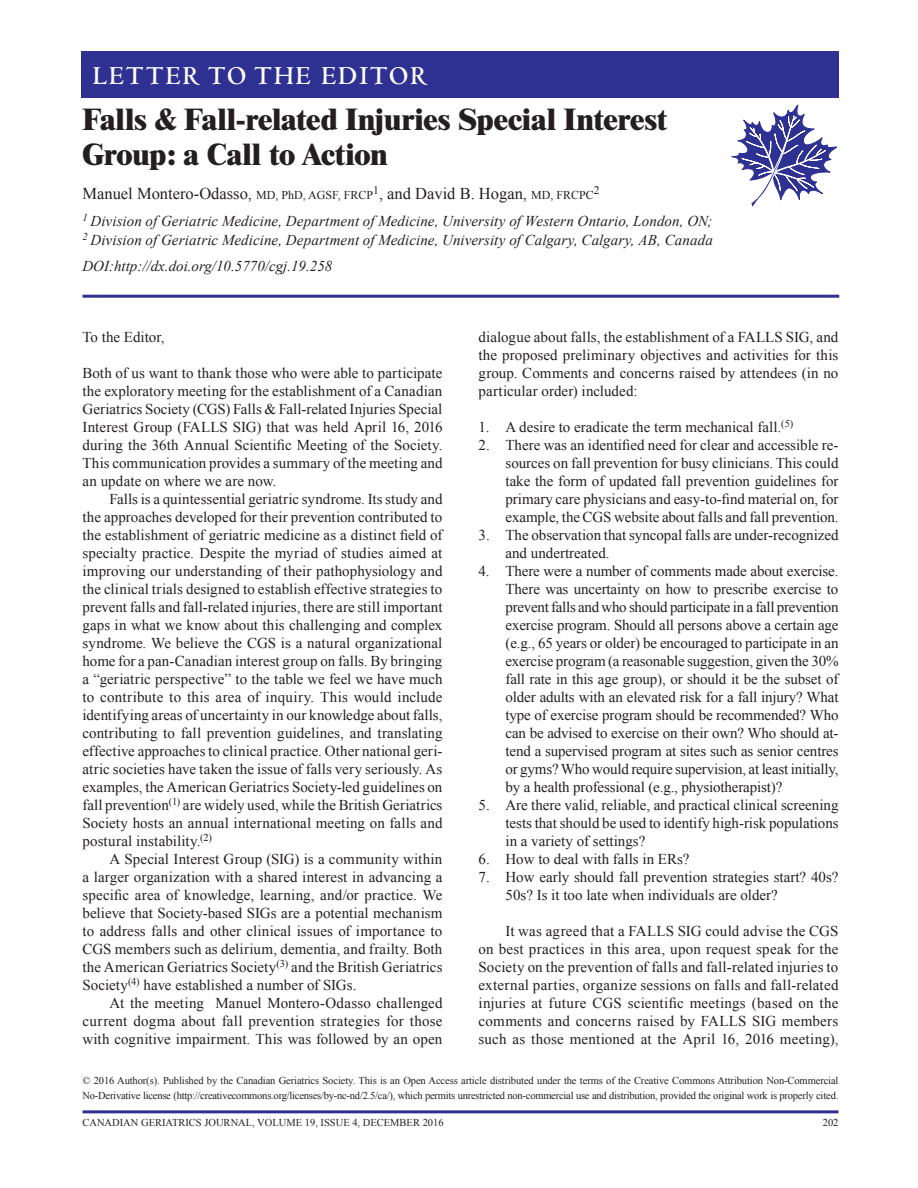
<style>
.page{position:relative;width:918px;height:1188px;background:#fff}
.page>*{position:absolute;margin:0;border:0;box-sizing:border-box;transform-origin:0 0}
.t1{font:800 30px/34.5px "Times";letter-spacing:-.01em;color:#231f20}
.t2{font:700 27px "Centaur";letter-spacing:.075em;color:#fff;scale:.96 1}
.t3{font:16.5px "Times New Roman";color:#231f20}
.t4{font:15px/18px "Times New Roman";color:#231f20;text-align:justify}
.t5{font:italic 15px/19.5px "Times New Roman";letter-spacing:.005em;color:#231f20}
.t6{font:11.55px "Times New Roman";color:#231f20}
.t7{font:10.5px/15px "Times New Roman";letter-spacing:-.01em;color:#231f20}
.s1{font-size:12px}
</style>
<div class="page">
<hr style="left:82px;top:1110px;width:756px;height:3px;background:#2e3192">
<div style="left:81px;top:51px;width:757px;height:46px;background:#2e3192"></div>
<svg style="left:731px;top:104px;width:106px;height:103px"></svg>
<hr style="left:82px;top:295px;width:757px;height:3px;background:#2e3192">
<h2 class="t2" style="left:93px;top:61px;width:350px">LETTER TO THE EDITOR</h2>
<h1 class="t1" style="left:82px;top:102px;width:586px">Falls &amp; Fall-related Injuries Special Interest<br>Group: a Call to Action</h1>
<p class="t3" style="left:82px;top:183px;width:513px">Manuel Montero-Odasso, <span class="s1">MD, PhD, AGSF, FRCP</span><sup>1</sup>, and David B. Hogan, <span class="s1">MD, FRCPC</span></p>
<p class="t6" style="left:594px;top:182px;width:7px">2</p>
<p class="t5" style="left:82px;top:210px;width:632px"><sup>1</sup> Division of Geriatric Medicine, Department of Medicine, University of Western Ontario, London, ON;<br><sup>2</sup> Division of Geriatric Medicine, Department of Medicine, University of Calgary, Calgary, AB, Canada</p>
<p class="t5" style="left:82px;top:256px;width:251px">DOI:http://dx.doi.org/10.5770/cgj.19.258</p>
<p class="t4" style="left:82px;top:328px;width:84px">To the Editor,</p>
<p class="t4" style="left:82px;top:364px;width:362px">Both of us want to thank those who were able to participate the exploratory meeting for the establishment of a Canadian Geriatrics Society (CGS) Falls &amp; Fall-related Injuries Special Interest Group (FALLS SIG) that was held April 16, 2016 during the 36th Annual Scientific Meeting of the Society.<br>This communication provides a summary of the meeting and an update on where we are now.</p>
<p class="t4" style="left:82px;top:490px;width:362px;text-indent:27px">Falls is a quintessential geriatric syndrome. Its study and the approaches developed for their prevention contributed to the establishment of geriatric medicine as a distinct field of specialty practice. Despite the myriad of studies aimed at improving our understanding of their pathophysiology and the clinical trials designed to establish effective strategies to prevent falls and fall-related injuries, there are still important gaps in what we know about this challenging and complex syndrome. We believe the CGS is a natural organizational home for a pan-Canadian interest group on falls. By bringing a “geriatric perspective” to the table we feel we have much to contribute to this area of inquiry. This would include identifying areas of uncertainty in our knowledge about falls, contributing to fall prevention guidelines, and translating effective approaches to clinical practice. Other national geri&shy;atric societies have taken the issue of falls very seriously. As examples, the American Geriatrics Society-led guidelines on fall prevention<sup>(1)</sup> are widely used, while the British Geriatrics Society hosts an annual international meeting on falls and postural instability.<sup>(2)</sup></p>
<p class="t4" style="left:82px;top:850px;width:362px;text-indent:27px">A Special Interest Group (SIG) is a community within a larger organization with a shared interest in advancing a specific area of knowledge, learning, and/or practice. We believe that Society-based SIGs are a potential mechanism to address falls and other clinical issues of importance to CGS members such as delirium, dementia, and frailty. Both the American Geriatrics Society<sup>(3)</sup> and the British Geriatrics Society<sup>(4)</sup> have established a number of SIGs.</p>
<p class="t4" style="left:82px;top:994px;width:362px;text-indent:27px">At the meeting Manuel Montero-Odasso challenged current dogma about fall prevention strategies for those with cognitive impairment. This was followed by an open</p>
<p class="t4" style="left:478px;top:328px;width:361px">dialogue about falls, the establishment of a FALLS SIG, and the proposed preliminary objectives and activities for this group. Comments and concerns raised by attendees (in no particular order) included:</p>
<p class="t4" style="left:478px;top:418px;width:316px">1. A desire to eradicate the term mechanical fall.<sup>(5)</sup></p>
<p class="t4" style="left:506px;top:436px;width:335px;text-indent:-27px">2. There was an identified need for clear and accessible re&shy;sources on fall prevention for busy clinicians. This could take the form of updated fall prevention guidelines for primary care physicians and easy-to-find material on, for example, the CGS website about falls and fall prevention.</p>
<p class="t4" style="left:506px;top:526px;width:335px;text-indent:-27px">3. The observation that syncopal falls are under-recognized and undertreated.</p>
<p class="t4" style="left:506px;top:562px;width:335px;text-indent:-27px">4. There were a number of comments made about exercise.<br>There was uncertainty on how to prescribe exercise to prevent falls and who should participate in a fall prevention exercise program. Should all persons above a certain age (e.g., 65 years or older) be encouraged to participate in an exercise program (a reasonable suggestion, given the 30% fall rate in this age group), or should it be the subset of older adults with an elevated risk for a fall injury? What type of exercise program should be recommended? Who can be advised to exercise on their own? Who should at&shy;tend a supervised program at sites such as senior centres or gyms? Who would require supervision, at least initially, by a health professional (e.g., physiotherapist)?</p>
<p class="t4" style="left:506px;top:796px;width:335px;text-indent:-27px">5. Are there valid, reliable, and practical clinical screening tests that should be used to identify high-risk populations in a variety of settings?</p>
<p class="t4" style="left:479px;top:850px;width:213px">6. How to deal with falls in ERs?</p>
<p class="t4" style="left:506px;top:868px;width:335px;text-indent:-27px">7. How early should fall prevention strategies start? 40s?<br>50s? Is it too late when individuals are older?</p>
<p class="t4" style="left:479px;top:922px;width:362px;text-indent:27px">It was agreed that a FALLS SIG could advise the CGS on best practices in this area, upon request speak for the Society on the prevention of falls and fall-related injuries to external parties, organize sessions on falls and fall-related injuries at future CGS scientific meetings (based on the comments and concerns raised by FALLS SIG members such as those mentioned at the April 16, 2016 meeting),</p>
<p class="t7" style="left:82px;top:1073px;width:758px">© 2016 Author(s). Published by the Canadian Geriatrics Society. This is an Open Access article distributed under the terms of the Creative Commons Attribution Non-Commercial<br>No-Derivative license (http://creativecommons.org/licenses/by-nc-nd/2.5/ca/), which permits unrestricted non-commercial use and distribution, provided the original work is properly cited.</p>
<p class="t7" style="left:82px;top:1115px;width:363px">CANADIAN GERIATRICS JOURNAL, VOLUME 19, ISSUE 4, DECEMBER 2016</p>
<p class="t7" style="left:823px;top:1115px;width:17px">202</p>
</div>
